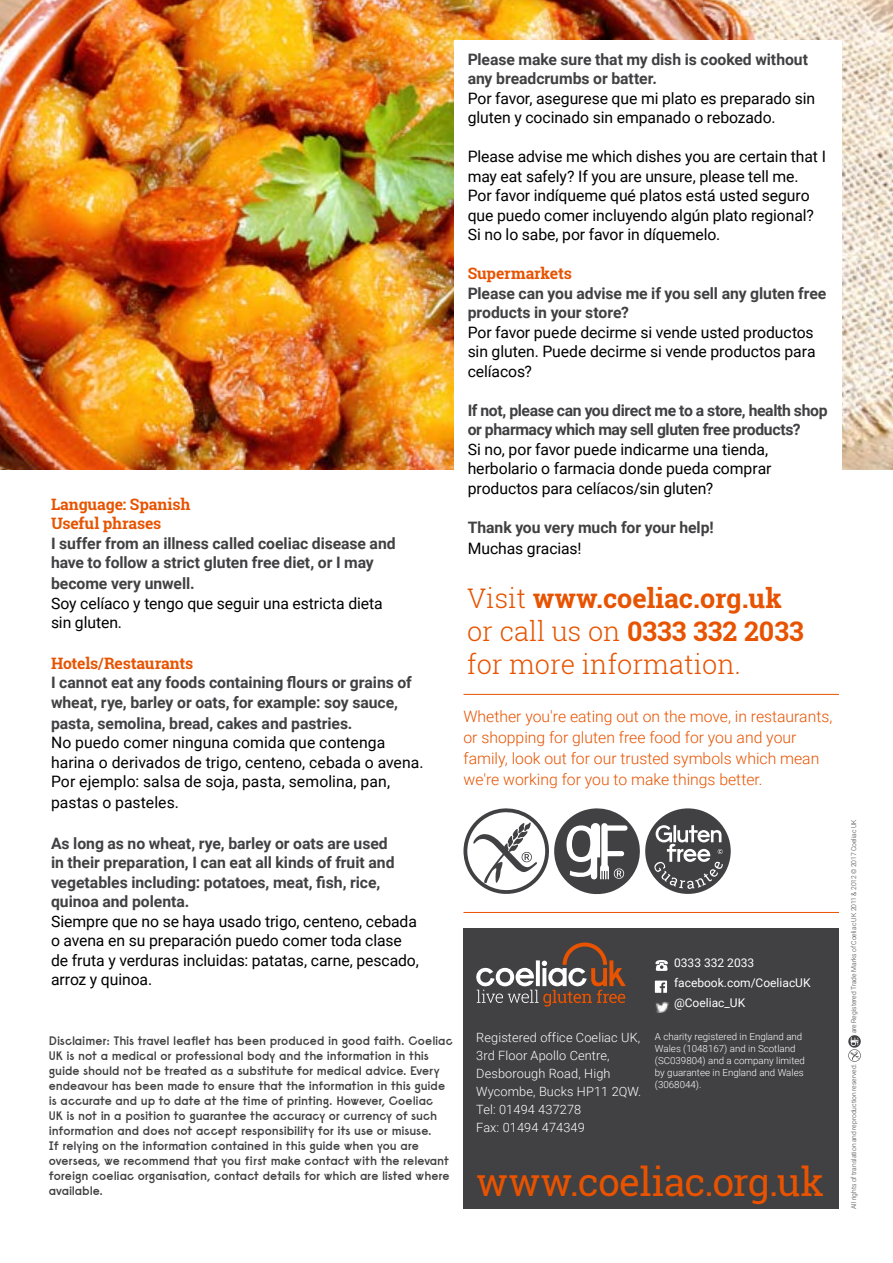
<style>
.page{position:relative;width:893px;height:1263px;background:#fff}
.page>*{position:absolute;margin:0;border:0;box-sizing:border-box;transform-origin:0 0}
.t1{font:39px "Roboto Slab";letter-spacing:-.015em;color:#e75300}
.t2{font:300 27px/33px "Roboto Slab";color:#e75300}
.t3{font:15.75px/19.5px "Roboto";letter-spacing:-.005em;color:#000}
.t4{font:700 15.75px/19.5px "Roboto";letter-spacing:-.005em;color:#414042}
.t5{font:300 15.75px/21px "Roboto";color:#e75300}
.t6{font:700 15.75px/19.5px "Roboto";letter-spacing:-.025em;color:#414042}
.t7{font:700 15.75px/19.5px "Roboto Slab";letter-spacing:-.01em;color:#e75300}
.t8{font:300 12.75px/18px "Roboto";letter-spacing:.01em;color:#fff}
.t9{font:600 12px/15px "Raisonne";letter-spacing:-.01em;color:#414042}
.t10{font:12px "Roboto";color:#fff}
.t11{font:300 9.75px/12px "Roboto";color:#fff}
.t12{font:300 6.75px "Roboto";color:#414042}
.s1{font-weight:700}
</style>
<div class="page">
<img style="left:0;top:0;width:893px;height:470px">
<div style="left:463px;top:928px;width:376px;height:281px;background:#414042"></div>
<img style="left:655px;top:1001px;width:14px;height:11px">
<svg style="left:655px;top:981px;width:12px;height:12px"></svg>
<svg style="left:655px;top:960px;width:13px;height:11px"></svg>
<hr style="left:463px;top:912px;width:376px;height:1px;background:#e75300">
<svg style="left:476px;top:942px;width:150px;height:64px"></svg>
<svg style="left:848px;top:1035px;width:13px;height:27px"></svg>
<hr style="left:463px;top:694px;width:376px;height:1px;background:#e75300">
<svg style="left:463px;top:808px;width:177px;height:86px"></svg>
<div style="left:645px;top:808px;width:86px;height:86px;background:#414042;border-radius:50%"></div>
<svg style="left:654px;top:825px;width:69px;height:64px"></svg>
<div style="left:455px;top:40px;width:387px;height:540px;background:#fff"></div>
<p class="t7" style="left:51px;top:494px;width:141px">Language: Spanish<br>Useful phrases</p>
<p class="t4" style="left:51px;top:533px;width:346px">I suffer from an illness called coeliac disease and have to follow a strict gluten free diet, or I may</p>
<p class="t4" style="left:51px;top:573px;width:145px">become very unwell.</p>
<p class="t3" style="left:51px;top:593px;width:333px">Soy celíaco y tengo que seguir una estricta dieta sin gluten.</p>
<p class="t7" style="left:51px;top:653px;width:144px">Hotels/Restaurants</p>
<p class="t4" style="left:51px;top:672px;width:362px">I cannot eat any foods containing flours or grains of wheat, rye, barley or oats, for example: soy sauce,</p>
<p class="t4" style="left:51px;top:713px;width:303px">pasta, semolina, bread, cakes and pastries.</p>
<p class="t3" style="left:51px;top:732px;width:374px">No puedo comer ninguna comida que contenga harina o derivados de trigo, centeno, cebada o avena.<br>Por ejemplo: salsa de soja, pasta, semolina, pan,</p>
<p class="t3" style="left:51px;top:792px;width:129px">pastas o pasteles.</p>
<p class="t4" style="left:51px;top:833px;width:345px">As long as no wheat, rye, barley or oats are used in their preparation, I can eat all kinds of fruit and vegetables including: potatoes, meat, fish, rice, quinoa and polenta.</p>
<p class="t3" style="left:51px;top:911px;width:369px">Siempre que no se haya usado trigo, centeno, cebada o avena en su preparación puedo comer toda clase de fruta y verduras incluidas: patatas, carne, pescado, arroz y quinoa.</p>
<p class="t4" style="left:468px;top:49px;width:342px">Please make sure that my dish is cooked without any breadcrumbs or batter.</p>
<p class="t3" style="left:468px;top:88px;width:349px">Por favor, asegurese que mi plato es preparado sin gluten y cocinado sin empanado o rebozado.</p>
<p class="t3" style="left:468px;top:147px;width:360px">Please advise me which dishes you are certain that I may eat safely? If you are unsure, please tell me.<br>Por favor indíqueme qué platos está usted seguro que puedo comer incluyendo algún plato regional?<br>Si no lo sabe, por favor in díquemelo.</p>
<p class="t7" style="left:468px;top:264px;width:106px">Supermarkets</p>
<p class="t4" style="left:468px;top:283px;width:360px">Please can you advise me if you sell any gluten free products in your store?</p>
<p class="t3" style="left:468px;top:322px;width:349px;text-align:justify">Por favor puede decirme si vende usted productos sin gluten. Puede decirme si vende productos para celíacos?</p>
<p class="t6" style="left:468px;top:400px;width:361px">If not, please can you direct me to a store, health shop or pharmacy which may sell gluten free products?</p>
<p class="t3" style="left:468px;top:439px;width:305px">Si no, por favor puede indicarme una tienda, herbolario o farmacia donde pueda comprar productos para celíacos/sin gluten?</p>
<p class="t4" style="left:468px;top:517px;width:248px">Thank you very much for your help!</p>
<p class="t3" style="left:468px;top:538px;width:115px">Muchas gracias!</p>
<h2 class="t2" style="left:467px;top:581px;width:338px">Visit <span class="s1">www.coeliac.org.uk </span>or call us on <span class="s1">0333 332 2033 </span>for more information.</h2>
<p class="t5" style="left:463px;top:706px;width:370px">Whether you're eating out on the move, in restaurants, or shopping for gluten free food for you and your family, look out for our trusted symbols which mean we're working for you to make things better.</p>
<p class="t10" style="left:674px;top:954px;width:82px">0333 332 2033</p>
<p class="t10" style="left:674px;top:975px;width:138px">facebook.com/CoeliacUK</p>
<p class="t10" style="left:674px;top:994px;width:73px">@Coeliac_UK</p>
<p class="t9" style="left:49px;top:1032px;width:405px">Disclaimer: This travel leaflet has been produced in good faith. Coeliac UK is not a medical or professional body and the information in this guide should not be treated as a substitute for medical advice. Every endeavour has been made to ensure that the information in this guide is accurate and up to date at the time of printing. However, Coeliac<br>UK is not in a position to guarantee the accuracy or currency of such information and does not accept responsibility for its use or misuse.<br>If relying on the information contained in this guide when you are overseas, we recommend that you first make contact with the relevant foreign coeliac organisation, contact details for which are listed where available.</p>
<p class="t8" style="left:476px;top:1028px;width:167px">Registered office Coeliac UK,<br>3rd Floor Apollo Centre,<br>Desborough Road, High<br>Wycombe, Bucks HP11 2QW.<br>Tel: 01494 437278<br>Fax: 01494 474349</p>
<p class="t11" style="left:655px;top:1030px;width:152px">A charity registered in England and<br>Wales (1048167) and in Scotland (SC039804) and a company limited by guarantee in England and Wales (3068044).</p>
<h1 class="t1" style="left:476px;top:1155px;width:349px">www.coeliac.org.uk</h1>
<p class="t12" style="left:849px;top:1033px;width:216px;rotate:-90deg">are Registered Trade Marks of Coeliac UK 2011 &amp; 2012 © 2017 Coeliac UK</p>
<p class="t12" style="left:849px;top:1209px;width:147px;rotate:-90deg">All rights of translation and reproduction reserved.</p>
</div>
